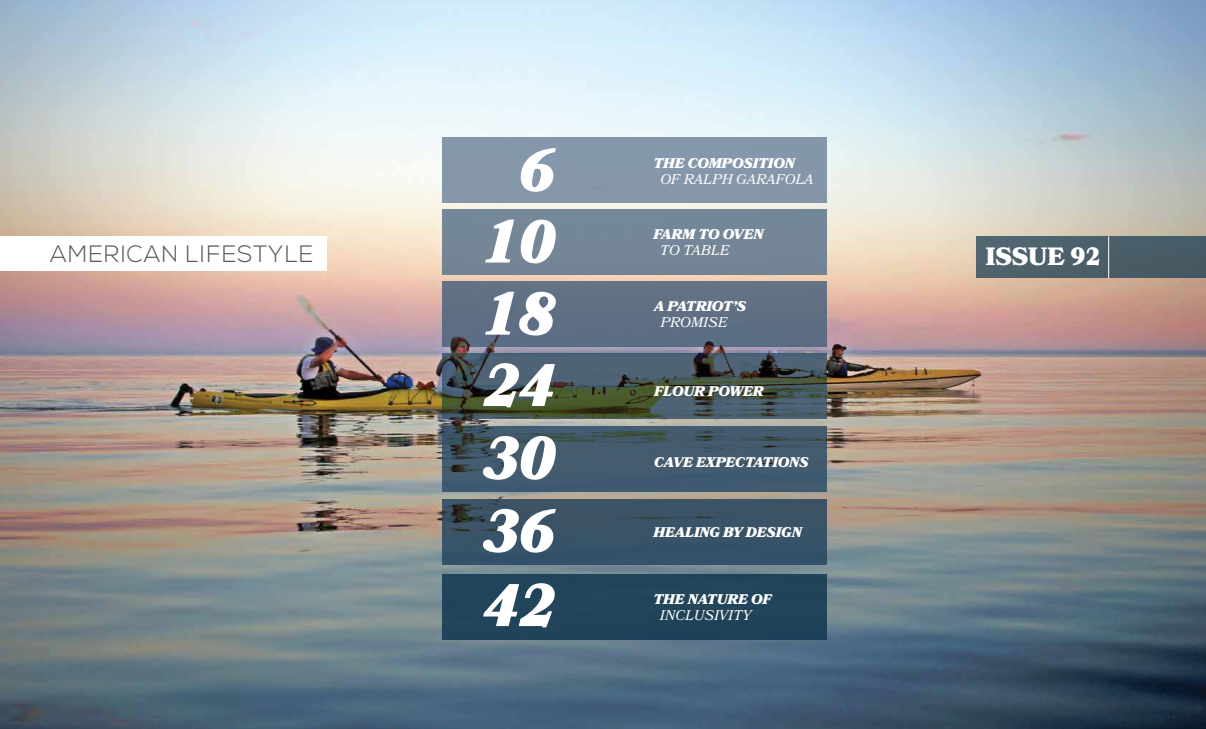
<style>
.page{position:relative;width:1206px;height:729px;background:#fff}
.page>*{position:absolute;margin:0;border:0;box-sizing:border-box;transform-origin:0 0}
.t1{font:italic 900 60px/72.5px "Bookmania";color:#fff;text-align:center}
.t2{font:900 25px "Bookmania";color:#fff}
.t3{font:300 23.7px "Nexa";letter-spacing:.02em;color:#58595b}
.t4{font:italic 900 14px "Bookmania";color:#fff}
.t5{font:italic 14px "Bookmania";color:#fff}
</style>
<div class="page">
<img style="left:0;top:0;width:1206px;height:729px">
<div style="left:442px;top:137px;width:384px;height:65px;background:#8597aa"></div>
<div style="left:442px;top:209px;width:384px;height:65px;background:#748697"></div>
<div style="left:442px;top:281px;width:384px;height:65px;background:#606f84"></div>
<svg style="left:442px;top:353px;width:384px;height:66px;background:#445352"></svg>
<svg style="left:442px;top:426px;width:384px;height:66px;background:#41586a"></svg>
<div style="left:442px;top:500px;width:384px;height:65px;background:#395367"></div>
<div style="left:442px;top:574px;width:384px;height:66px;background:#21445a"></div>
<div style="left:976px;top:236px;width:230px;height:42px;background:#4b5f69"></div>
<hr style="left:1108px;top:236px;width:1px;height:42px;background:#fff">
<div style="left:0;top:236px;width:327px;height:35px;background:#fff"></div>
<h1 class="t1" style="left:483px;top:134px;width:73px">6<br>10<br>18<br>24<br>30<br>36<br>42</h1>
<p class="t4" style="left:653px;top:155px;width:143px">THE COMPOSITION</p>
<p class="t5" style="left:660px;top:171px;width:155px">OF RALPH GARAFOLA</p>
<p class="t4" style="left:653px;top:226px;width:111px">FARM TO OVEN</p>
<p class="t5" style="left:660px;top:242px;width:71px">TO TABLE</p>
<h3 class="t3" style="left:50px;top:240px;width:266px">AMERICAN LIFESTYLE</h3>
<h2 class="t2" style="left:986px;top:242px;width:116px">ISSUE 92</h2>
<p class="t4" style="left:654px;top:298px;width:93px">A PATRIOT’S</p>
<p class="t5" style="left:660px;top:314px;width:68px">PROMISE</p>
<p class="t4" style="left:654px;top:382px;width:111px">FLOUR POWER</p>
<p class="t4" style="left:654px;top:454px;width:156px">CAVE EXPECTATIONS</p>
<p class="t4" style="left:654px;top:524px;width:150px">HEALING BY DESIGN</p>
<p class="t4" style="left:653px;top:591px;width:120px">THE NATURE OF</p>
<p class="t5" style="left:660px;top:607px;width:93px">INCLUSIVITY</p>
</div>
